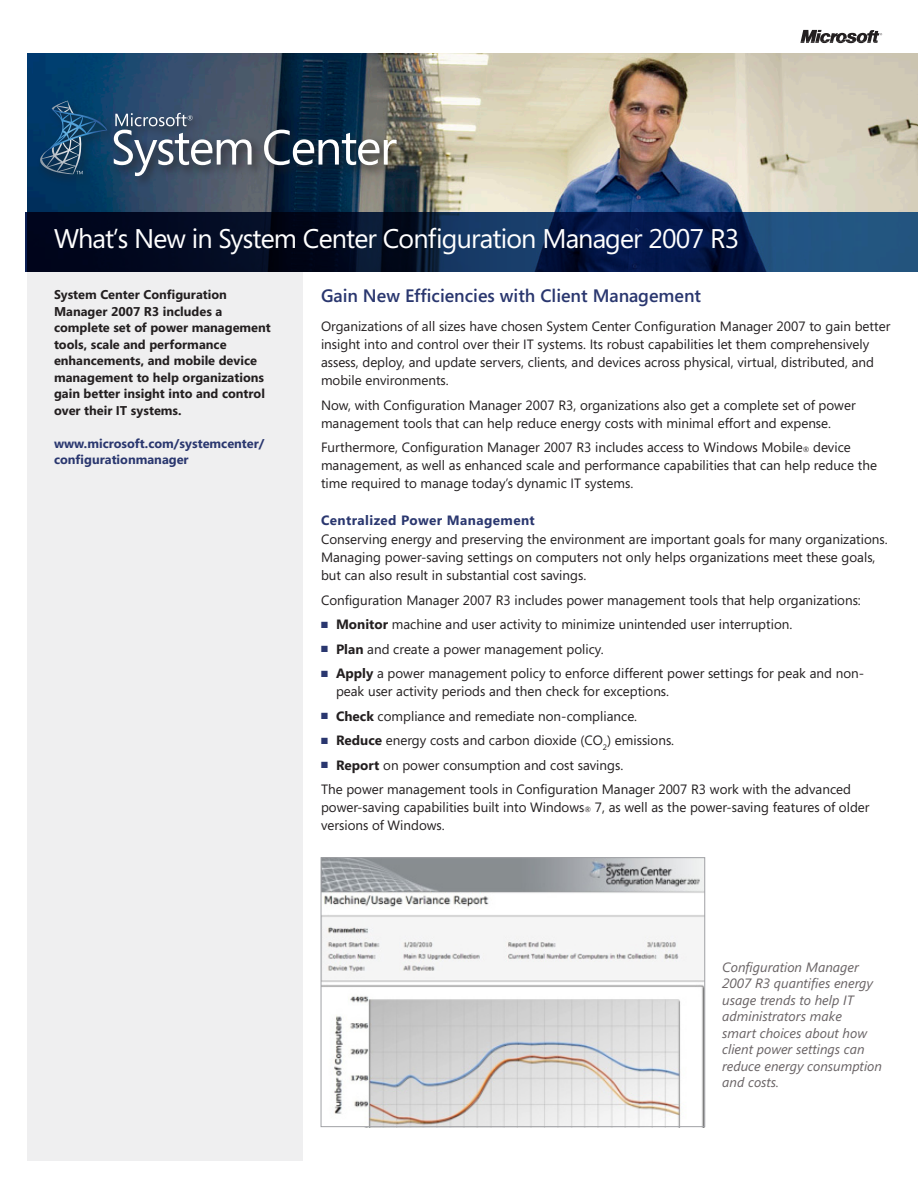
<style>
.page{position:relative;width:918px;height:1188px;background:#fff}
.page>*{position:absolute;margin:0;border:0;box-sizing:border-box;transform-origin:0 0}
.t1{font:27px "Segoe";letter-spacing:-.03em;color:#fff}
.subhead{font:600 18px "Segoe";color:#2a376f}
.body{font:13.5px/18px "Segoe";color:#231f20}
.body_bullet{font:13.5px/18px "Segoe";color:#231f20}
.t2{font:italic 13.5px/16.5px "Segoe";color:#696365}
.subhead_small{font:700 13.5px "Segoe";letter-spacing:.03em;color:#2a376f}
.side_bar_copy{font:700 12.75px/16.5px "Segoe";color:#231f20}
.side_bar_copy-2{font:700 12.75px/16.5px "Segoe";color:#2a376f}
.s1{font-size:7.5px}
.s2{color:#2a376f}
.s3{font-weight:700}
</style>
<div class="page">
<div style="left:27px;top:270px;width:276px;height:891px;background:#efeff0"></div>
<img style="left:27px;top:53px;width:891px;height:159px">
<svg style="left:800px;top:30px;width:82px;height:13px"></svg>
<div style="left:35px;top:96px;width:372px;height:91px;background:#231f20;opacity:.75"></div>
<svg style="left:114px;top:113px;width:138px;height:63px;background:#616f80"></svg>
<svg style="left:264px;top:130px;width:133px;height:35px"></svg>
<svg style="left:39px;top:101px;width:68px;height:73px;background:#1a4c72"></svg>
<svg style="left:26px;top:212px;width:892px;height:59px;background:#0a2043"></svg>
<img style="left:323px;top:859px;width:380px;height:266px">
<div style="left:321px;top:857px;width:384px;height:270px;border:1px solid #a0a1a5"></div>
<p class="t1" style="left:54px;top:223px;width:687px">What’s New in System Center Configuration Manager 2007 R3</p>
<p class="side_bar_copy" style="left:54px;top:286px;width:218px">System Center Configuration<br>Manager 2007 R3 includes a complete set of power management tools, scale and performance enhancements, and mobile device management to help organizations gain better insight into and control over their IT systems.</p>
<p class="side_bar_copy-2" style="left:54px;top:435px;width:212px">www.microsoft.com/systemcenter/ configurationmanager</p>
<p class="subhead" style="left:321px;top:283px;width:382px">Gain New Efficiencies with Client Management</p>
<p class="body" style="left:321px;top:317px;width:571px">Organizations of all sizes have chosen System Center Configuration Manager 2007 to gain better insight into and control over their IT systems. Its robust capabilities let them comprehensively assess, deploy, and update servers, clients, and devices across physical, virtual, distributed, and mobile environments.</p>
<p class="body" style="left:321px;top:396px;width:536px">Now, with Configuration Manager 2007 R3, organizations also get a complete set of power management tools that can help reduce energy costs with minimal effort and expense.</p>
<p class="body" style="left:321px;top:438px;width:557px">Furthermore, Configuration Manager 2007 R3 includes access to Windows Mobile<span class="s1">®</span> device management, as well as enhanced scale and performance capabilities that can help reduce the time required to manage today’s dynamic IT systems.</p>
<p class="subhead_small" style="left:321px;top:511px;width:215px">Centralized Power Management</p>
<p class="body" style="left:321px;top:530px;width:568px">Conserving energy and preserving the environment are important goals for many organizations.<br>Managing power-saving settings on computers not only helps organizations meet these goals, but can also result in substantial cost savings.</p>
<p class="body" style="left:321px;top:591px;width:541px">Configuration Manager 2007 R3 includes power management tools that help organizations:</p>
<p class="body_bullet" style="left:321px;top:615px;width:473px"><span class="s2">■</span> <span class="s3">Monitor</span> machine and user activity to minimize unintended user interruption.</p>
<p class="body_bullet" style="left:321px;top:640px;width:284px"><span class="s2">■</span> <span class="s3">Plan</span> and create a power management policy.</p>
<p class="body_bullet" style="left:336px;top:664px;width:530px;text-indent:-15px"><span class="s2">■</span> <span class="s3">Apply</span> a power management policy to enforce different power settings for peak and non&shy;peak user activity periods and then check for exceptions.</p>
<p class="body_bullet" style="left:321px;top:707px;width:318px"><span class="s2">■</span> <span class="s3">Check</span> compliance and remediate non-compliance.</p>
<p class="body_bullet" style="left:321px;top:731px;width:355px"><span class="s2">■</span> <span class="s3">Reduce</span> energy costs and carbon dioxide (CO<sub>2</sub>) emissions.</p>
<p class="body_bullet" style="left:321px;top:756px;width:304px"><span class="s2">■</span> <span class="s3">Report</span> on power consumption and cost savings.</p>
<p class="body" style="left:321px;top:780px;width:550px">The power management tools in Configuration Manager 2007 R3 work with the advanced power-saving capabilities built into Windows<span class="s1">®</span> 7, as well as the power-saving features of older versions of Windows.</p>
<p class="t2" style="left:722px;top:958px;width:161px">Configuration Manager<br>2007 R3 quantifies energy usage trends to help IT administrators make<br>smart choices about how client power settings can reduce energy consumption and costs.</p>
</div>
